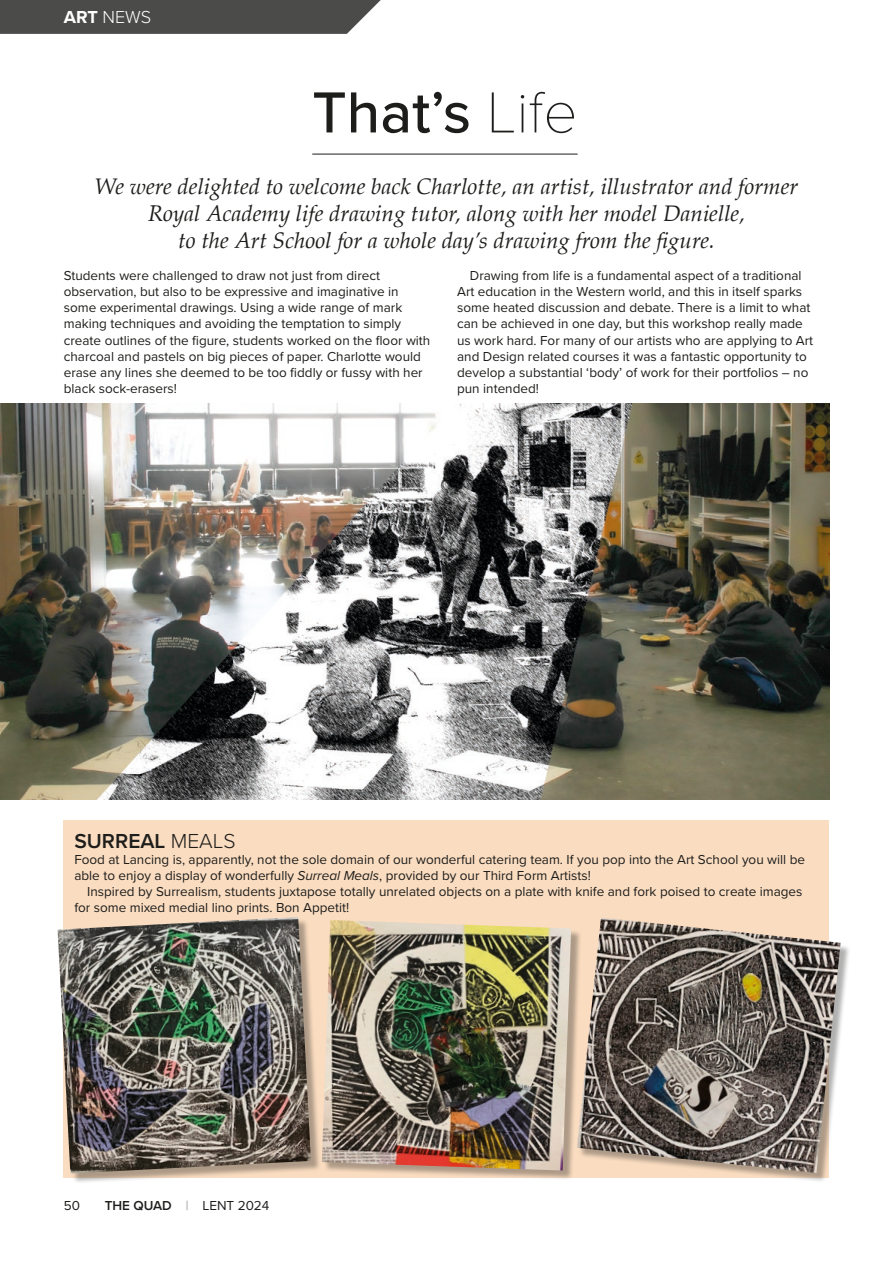
<style>
.page{position:relative;width:893px;height:1263px;background:#fff}
.page>*{position:absolute;margin:0;border:0;box-sizing:border-box;transform-origin:0 0}
.Main_Heading_Medium{font:500 60px "Proxima Nova";color:#1d1d1b}
.Subheading_Palatino{font:italic 22.5px/27px "Palatino";color:#1d1d1b;text-align:center}
.Story_Title_Prox_14{font:600 21px "Proxima Nova";color:#1d1d1b}
.Body_Text{font:300 18px "Proxima Nova";color:#fff}
.Body_Text-2{font:13.5px/16.2px "Proxima Nova";color:#1d1d1b}
.Body_Paragraph{font:13.5px/16.2px "Proxima Nova";color:#1d1d1b}
.s1{font-weight:700}
.s2{font-family:"Proxima Nova T";font-weight:100}
.s3{font-weight:300}
.s4{font-style:italic}
.s5{font-weight:600}
.s6{font-family:"Proxima Nova T";font-weight:100;color:#4b4b4a}
</style>
<div class="page">
<div style="left:64px;top:820px;width:765px;height:358px;background:#fadcc0"></div>
<img style="left:0;top:404px;width:829px;height:395px">
<div style="left:59px;top:919px;width:262px;height:265px;background:#1d1d1b;opacity:.35"></div>
<img style="left:58px;top:917px;width:253px;height:256px">
<div style="left:324px;top:922px;width:257px;height:259px;background:#1d1d1b;opacity:.35"></div>
<img style="left:322px;top:920px;width:249px;height:250px">
<div style="left:579px;top:919px;width:272px;height:264px;background:#1d1d1b;opacity:.35"></div>
<img style="left:577px;top:918px;width:264px;height:255px">
<svg style="left:0;top:0;width:381px;height:34px;background:#535352"></svg>
<hr style="left:312px;top:154px;width:266px;height:1px;background:#1d1d1b">
<p class="Body_Text" style="left:64px;top:4px;width:89px"><span class="s1">ART</span> NEWS</p>
<p class="Main_Heading_Medium" style="left:312px;top:68px;width:267px">That’s <span class="s2">Life</span></p>
<p class="Subheading_Palatino" style="left:95px;top:172px;width:705px">We were delighted to welcome back Charlotte, an artist, illustrator and former<br>Royal Academy life drawing tutor, along with her model Danielle,<br>to the Art School for a whole day’s drawing from the figure.</p>
<p class="Body_Text-2" style="left:64px;top:267px;width:368px">Students were challenged to draw not just from direct observation, but also to be expressive and imaginative in some experimental drawings. Using a wide range of mark making techniques and avoiding the temptation to simply create outlines of the figure, students worked on the floor with charcoal and pastels on big pieces of paper. Charlotte would erase any lines she deemed to be too fiddly or fussy with her black sock-erasers!</p>
<p class="Body_Paragraph" style="left:457px;top:267px;width:356px;text-indent:13px">Drawing from life is a fundamental aspect of a traditional Art education in the Western world, and this in itself sparks some heated discussion and debate. There is a limit to what can be achieved in one day, but this workshop really made us work hard. For many of our artists who are applying to Art and Design related courses it was a fantastic opportunity to develop a substantial ‘body’ of work for their portfolios – no pun intended!</p>
<p class="Story_Title_Prox_14" style="left:74px;top:825px;width:163px">SURREAL <span class="s3">MEALS</span></p>
<p class="Body_Text-2" style="left:74px;top:851px;width:732px">Food at Lancing is, apparently, not the sole domain of our wonderful catering team. If you pop into the Art School you will be able to enjoy a display of wonderfully <span class="s4">Surreal Meals</span>, provided by our Third Form Artists!</p>
<p class="Body_Paragraph" style="left:74px;top:883px;width:729px;text-indent:13px">Inspired by Surrealism, students juxtapose totally unrelated objects on a plate with knife and fork poised to create images for some mixed medial lino prints. Bon Appetit!</p>
<p class="Body_Paragraph" style="left:64px;top:1197px;width:18px">50</p>
<p class="Body_Paragraph" style="left:105px;top:1197px;width:166px"><span class="s5">THE QUAD</span> <span class="s6">|</span> LENT 2024</p>
</div>
